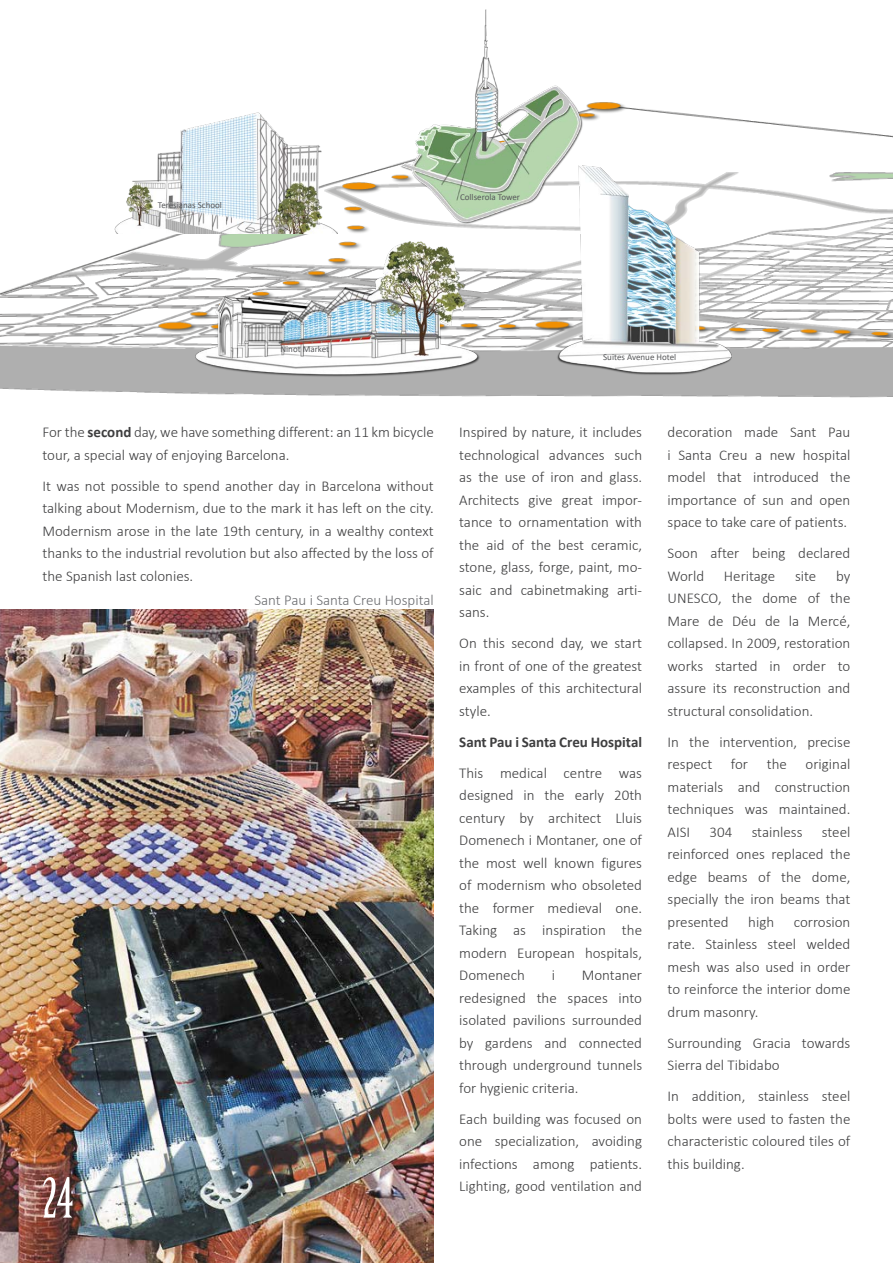
<style>
.page{position:relative;width:893px;height:1263px;background:#fff}
.page>*{position:absolute;margin:0;border:0;box-sizing:border-box;transform-origin:0 0}
.t1{font:54px "Birch Std";color:#fff}
.t2{font:300 15px/22.5px "Calibri";color:#3e3e3f;text-align:justify}
.t3{font:700 15px "Calibri";color:#3e3e3f}
.t4{font:300 15px "Calibri";color:#6c6d70}
.t5{font:9px "Calibri";color:#57585a}
.s1{font-weight:700}
</style>
<div class="page">
<img style="left:0;top:102px;width:893px;height:296px">
<img style="left:0;top:609px;width:434px;height:654px">
<img style="left:556px;top:166px;width:176px;height:209px">
<img style="left:194px;top:241px;width:286px;height:137px">
<img style="left:115px;top:102px;width:222px;height:132px">
<img style="left:400px;top:10px;width:183px;height:215px">
<p class="t5" style="left:158px;top:198px;width:66px">Teresianas School</p>
<p class="t5" style="left:460px;top:191px;width:62px">Collserola Tower</p>
<p class="t5" style="left:280px;top:342px;width:50px">Ninot Market</p>
<p class="t5" style="left:603px;top:351px;width:75px">Suites Avenue Hotel</p>
<p class="t2" style="left:42px;top:421px;width:393px">For the <span class="s1">second</span> day, we have something different: an 11 km bicycle tour, a special way of enjoying Barcelona.</p>
<p class="t2" style="left:42px;top:474px;width:393px">It was not possible to spend another day in Barcelona without talking about Modernism, due to the mark it has left on the city.<br>Modernism arose in the late 19th century, in a wealthy context thanks to the industrial revolution but also affected by the loss of the Spanish last colonies.</p>
<p class="t4" style="left:254px;top:591px;width:181px">Sant Pau i Santa Creu Hospital</p>
<h1 class="t1" style="left:43px;top:1167px;width:32px">24</h1>
<p class="t2" style="left:459px;top:421px;width:184px">Inspired by nature, it includes technological advances such as the use of iron and glass.<br>Architects give great impor&shy;tance to ornamentation with the aid of the best ceramic, stone, glass, forge, paint, mo&shy;saic and cabinetmaking arti&shy;sans.</p>
<p class="t2" style="left:459px;top:632px;width:184px">On this second day, we start in front of one of the greatest examples of this architectural style.</p>
<p class="t3" style="left:459px;top:731px;width:184px">Sant Pau i Santa Creu Hospital</p>
<p class="t2" style="left:459px;top:761px;width:184px">This medical centre was designed in the early 20th century by architect Lluis Domenech i Montaner, one of the most well known figures of modernism who obsoleted the former medieval one.<br>Taking as inspiration the modern European hospitals, Domenech</p>
<p class="t2" style="left:552px;top:964px;width:5px">i</p>
<p class="t2" style="left:459px;top:964px;width:184px;text-indent:123px">Montaner redesigned the spaces into isolated pavilions surrounded by gardens and connected through underground tunnels for hygienic criteria.</p>
<p class="t2" style="left:459px;top:1107px;width:184px">Each building was focused on one specialization, avoiding infections among patients.<br>Lighting, good ventilation and</p>
<p class="t2" style="left:668px;top:421px;width:184px">decoration made Sant Pau i Santa Creu a new hospital model that introduced the importance of sun and open space to take care of patients.</p>
<p class="t2" style="left:668px;top:542px;width:184px">Soon after being declared<br>World</p>
<p class="t2" style="left:668px;top:564px;width:184px;text-indent:169px">by UNESCO, the dome of the Mare de Déu de la Mercé, collapsed. In 2009, restoration works started in order to assure its reconstruction and structural consolidation.</p>
<p class="t2" style="left:668px;top:730px;width:184px">In the intervention, precise respect for the original materials and construction techniques was maintained.<br>AISI</p>
<p class="t2" style="left:724px;top:564px;width:53px">Heritage</p>
<p class="t2" style="left:795px;top:564px;width:23px">site</p>
<p class="t2" style="left:668px;top:820px;width:184px;text-indent:154px">steel reinforced ones replaced the edge beams of the dome, specially the iron beams that presented</p>
<p class="t2" style="left:709px;top:820px;width:24px">304</p>
<p class="t2" style="left:752px;top:820px;width:52px">stainless</p>
<p class="t2" style="left:748px;top:910px;width:27px">high</p>
<p class="t2" style="left:668px;top:910px;width:184px;text-indent:126px">corrosion rate. Stainless steel welded mesh was also used in order to reinforce the interior dome drum masonry.</p>
<p class="t2" style="left:668px;top:1031px;width:184px">Surrounding Gracia towards<br>Sierra del Tibidabo</p>
<p class="t2" style="left:668px;top:1085px;width:184px">In addition, stainless steel bolts were used to fasten the characteristic coloured tiles of this building.</p>
</div>
